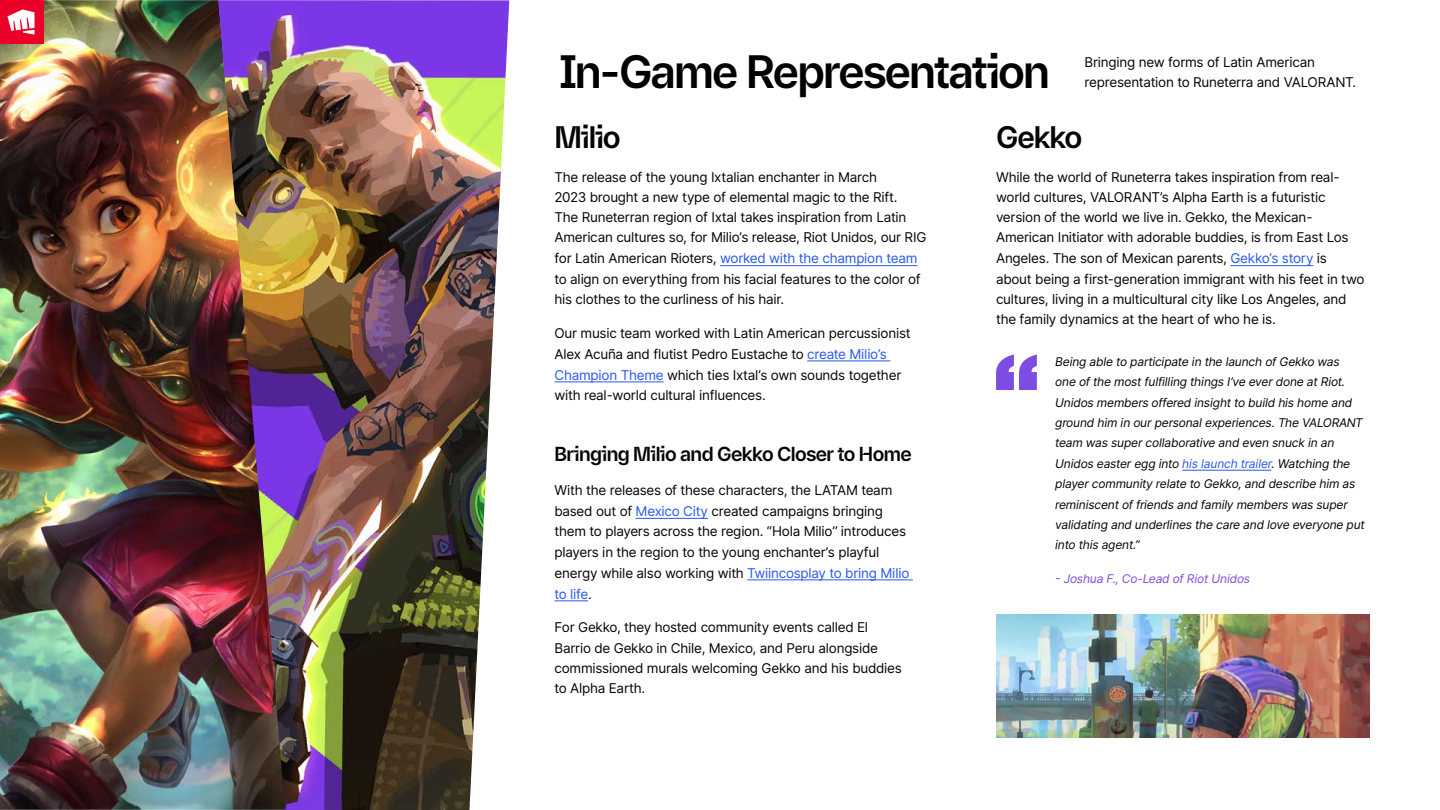
<style>
.page{position:relative;width:1440px;height:810px;background:#fff}
.page>*{position:absolute;margin:0;border:0;box-sizing:border-box;transform-origin:0 0}
.t1{font:700 45px "Riot Sans";letter-spacing:-.045em;color:#000}
.t2{font:700 30px "Riot Sans";letter-spacing:-.035em;color:#050505}
.t3{font:700 19.5px "Riot Sans";letter-spacing:-.03em;color:#050505}
.t4{font:13.5px/20.3px "Inter";letter-spacing:-.02em;color:#050505}
.t5{font:italic 12px/20.3px "Inter";letter-spacing:-.015em;color:#050505}
.t6{font:italic 12px "Inter";letter-spacing:-.015em;color:#7d4de3}
.s1{color:#2858f0}
</style>
<div class="page">
<hr style="left:720px;top:265px;width:198px;height:1px;background:#2858f0">
<hr style="left:807px;top:360px;width:83px;height:1px;background:#2858f0">
<hr style="left:554px;top:381px;width:110px;height:1px;background:#2858f0">
<hr style="left:1231px;top:265px;width:82px;height:1px;background:#2858f0">
<img style="left:0;top:0;width:218px;height:810px">
<img style="left:218px;top:0;width:291px;height:810px">
<div style="left:0;top:0;width:43px;height:44px;background:#eb0029"></div>
<svg style="left:7px;top:9px;width:28px;height:25px"></svg>
<hr style="left:1182px;top:470px;width:89px;height:1px;background:#2858f0">
<svg style="left:996px;top:355px;width:41px;height:35px"></svg>
<hr style="left:636px;top:518px;width:72px;height:1px;background:#2858f0">
<hr style="left:747px;top:579px;width:166px;height:1px;background:#2858f0">
<hr style="left:554px;top:600px;width:34px;height:1px;background:#2858f0">
<img style="left:996px;top:615px;width:373px;height:122px">
<h1 class="t1" style="left:560px;top:37px;width:492px">In-Game Representation</h1>
<h2 class="t2" style="left:554px;top:114px;width:68px">Milio</h2>
<p class="t4" style="left:554px;top:166px;width:374px">The release of the young Ixtalian enchanter in March<br>2023 brought a new type of elemental magic to the Rift.<br>The Runeterran region of Ixtal takes inspiration from Latin American cultures so, for Milio’s release, Riot Unidos, our RIG for Latin American Rioters, <span class="s1">worked with the champion team </span>to align on everything from his facial features to the color of his clothes to the curliness of his hair.</p>
<p class="t4" style="left:554px;top:322px;width:358px;line-height:20.8px">Our music team worked with Latin American percussionist Alex Acuña and flutist Pedro Eustache to <span class="s1">create Milio’s Champion Theme</span> which ties Ixtal’s own sounds together with real-world cultural influences.</p>
<p class="t4" style="left:1085px;top:52px;width:273px">Bringing new forms of Latin American representation to Runeterra and VALORANT.</p>
<h2 class="t2" style="left:996px;top:114px;width:88px">Gekko</h2>
<p class="t4" style="left:996px;top:166px;width:370px">While the world of Runeterra takes inspiration from real&shy;world cultures, VALORANT’s Alpha Earth is a futuristic version of the world we live in. Gekko, the Mexican-American Initiator with adorable buddies, is from East Los Angeles. The son of Mexican parents, <span class="s1">Gekko’s story</span> is about being a first-generation immigrant with his feet in two cultures, living in a multicultural city like Los Angeles, and the family dynamics at the heart of who he is.</p>
<p class="t5" style="left:1055px;top:351px;width:311px">Being able to participate in the launch of Gekko was<br>one of the most fulfilling things I’ve ever done at Riot.<br>Unidos members offered insight to build his home and ground him in our personal experiences. The VALORANT team was super collaborative and even snuck in an Unidos easter egg into <span class="s1">his launch trailer</span>. Watching the player community relate to Gekko, and describe him as reminiscent of friends and family members was super validating and underlines the care and love everyone put into this agent.”</p>
<p class="t6" style="left:1055px;top:570px;width:197px">- Joshua F., Co-Lead of Riot Unidos</p>
<h3 class="t3" style="left:554px;top:439px;width:359px">Bringing Milio and Gekko Closer to Home</h3>
<p class="t4" style="left:554px;top:480px;width:356px;line-height:20.7px">With the releases of these characters, the LATAM team based out of <span class="s1">Mexico City</span> created campaigns bringing them to players across the region. “Hola Milio’’ introduces players in the region to the young enchanter’s playful energy while also working with <span class="s1">Twiincosplay to bring Milio to life</span>.</p>
<p class="t4" style="left:554px;top:617px;width:349px">For Gekko, they hosted community events called El Barrio de Gekko in Chile, Mexico, and Peru alongside commissioned murals welcoming Gekko and his buddies to Alpha Earth.</p>
</div>
